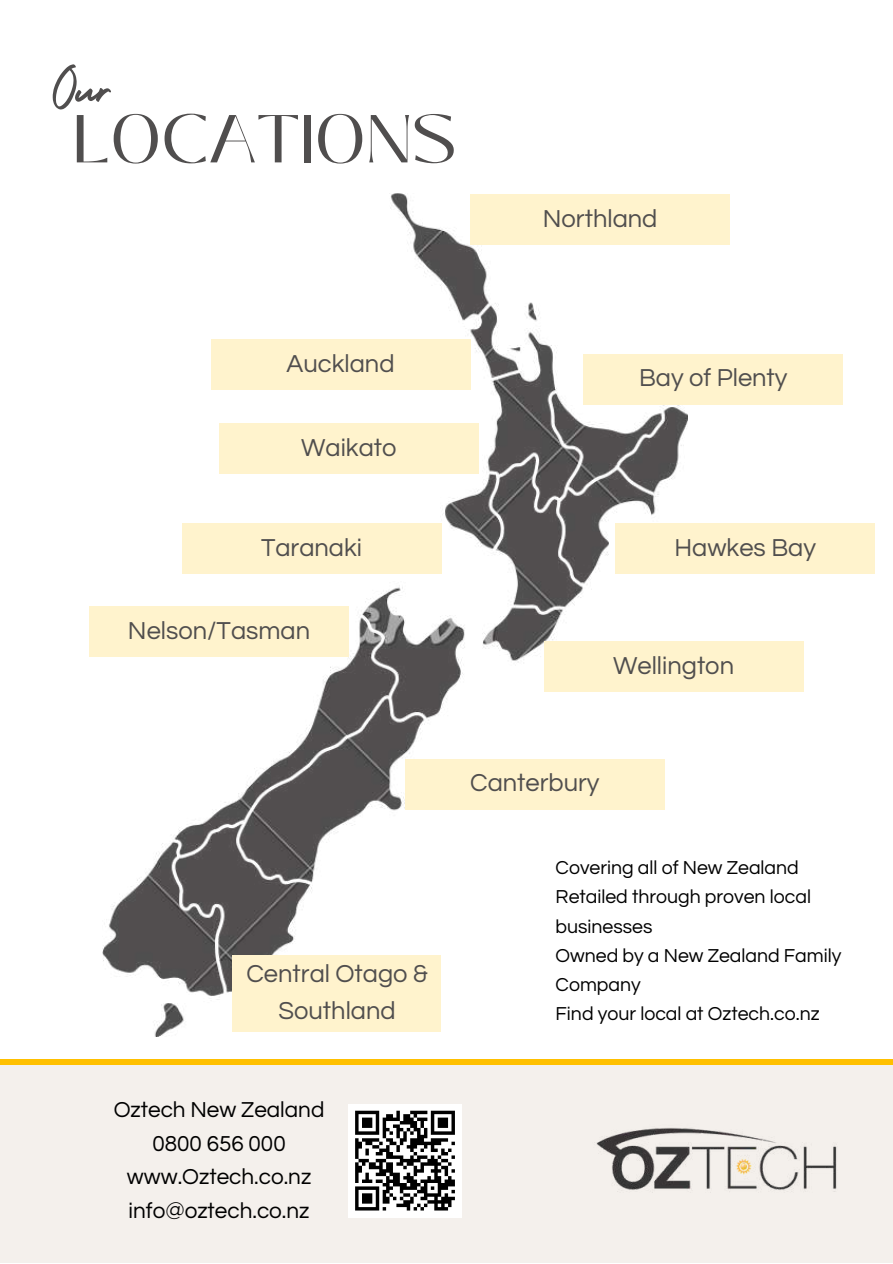
<style>
.page{position:relative;width:893px;height:1264px;background:#fff}
.page>*{position:absolute;margin:0;border:0;box-sizing:border-box;transform-origin:0 0}
.t1{font:67.5px "Black Mango";color:#504e4e}
.t2{font:60px "Holiday";color:#504e4e}
.t3{font:25.5px/37px "Questrial";color:#504e4e;text-align:center}
.t4{font:22.5px/33.8px "Questrial";color:#000;text-align:center}
.t5{font:19.5px/29.2px "Questrial";color:#000}
</style>
<div class="page">
<div style="left:0;top:1058px;width:892px;height:204px;background:#f4f0ec"></div>
<div style="left:0;top:1058px;width:892px;height:6px;background:#ffc000"></div>
<img style="left:596px;top:1128px;width:241px;height:65px">
<img style="left:102px;top:194px;width:585px;height:842px">
<div style="left:211px;top:339px;width:259px;height:51px;background:#fff3cd"></div>
<div style="left:470px;top:194px;width:260px;height:50px;background:#fff3cd"></div>
<div style="left:583px;top:354px;width:260px;height:50px;background:#fff3cd"></div>
<div style="left:615px;top:523px;width:260px;height:50px;background:#fff3cd"></div>
<div style="left:182px;top:523px;width:259px;height:50px;background:#fff3cd"></div>
<div style="left:544px;top:641px;width:259px;height:50px;background:#fff3cd"></div>
<div style="left:405px;top:758px;width:259px;height:51px;background:#fff3cd"></div>
<div style="left:233px;top:955px;width:208px;height:76px;background:#fff3cd"></div>
<div style="left:89px;top:606px;width:260px;height:50px;background:#fff3cd"></div>
<div style="left:348px;top:1103px;width:114px;height:114px;background:#fff"></div>
<svg style="left:355px;top:1110px;width:100px;height:101px"></svg>
<div style="left:219px;top:423px;width:260px;height:51px;background:#fff3cd"></div>
<h2 class="t2" style="left:51px;top:42px;width:65px">Our</h2>
<h1 class="t1" style="left:72px;top:88px;width:386px">LOCATIONS</h1>
<h3 class="t3" style="left:286px;top:346px;width:109px">Auckland</h3>
<h3 class="t3" style="left:301px;top:430px;width:97px">Waikato</h3>
<h3 class="t3" style="left:543px;top:200px;width:116px">Northland</h3>
<h3 class="t3" style="left:639px;top:360px;width:150px">Bay of Plenty</h3>
<h3 class="t3" style="left:261px;top:529px;width:103px">Taranaki</h3>
<h3 class="t3" style="left:674px;top:529px;width:143px">Hawkes Bay</h3>
<h3 class="t3" style="left:128px;top:612px;width:184px">Nelson/Tasman</h3>
<h3 class="t3" style="left:246px;top:955px;width:183px">Central Otago &amp;<br>Southland</h3>
<p class="t4" style="left:114px;top:1092px;width:212px">Oztech New Zealand<br>0800 656 000 www.Oztech.co.nz info@oztech.co.nz</p>
<h3 class="t3" style="left:613px;top:647px;width:122px">Wellington</h3>
<h3 class="t3" style="left:470px;top:765px;width:131px">Canterbury</h3>
<p class="t5" style="left:555px;top:853px;width:287px">Covering all of New Zealand<br>Retailed through proven local businesses<br>Owned by a New Zealand Family<br>Company<br>Find your local at Oztech.co.nz</p>
</div>
